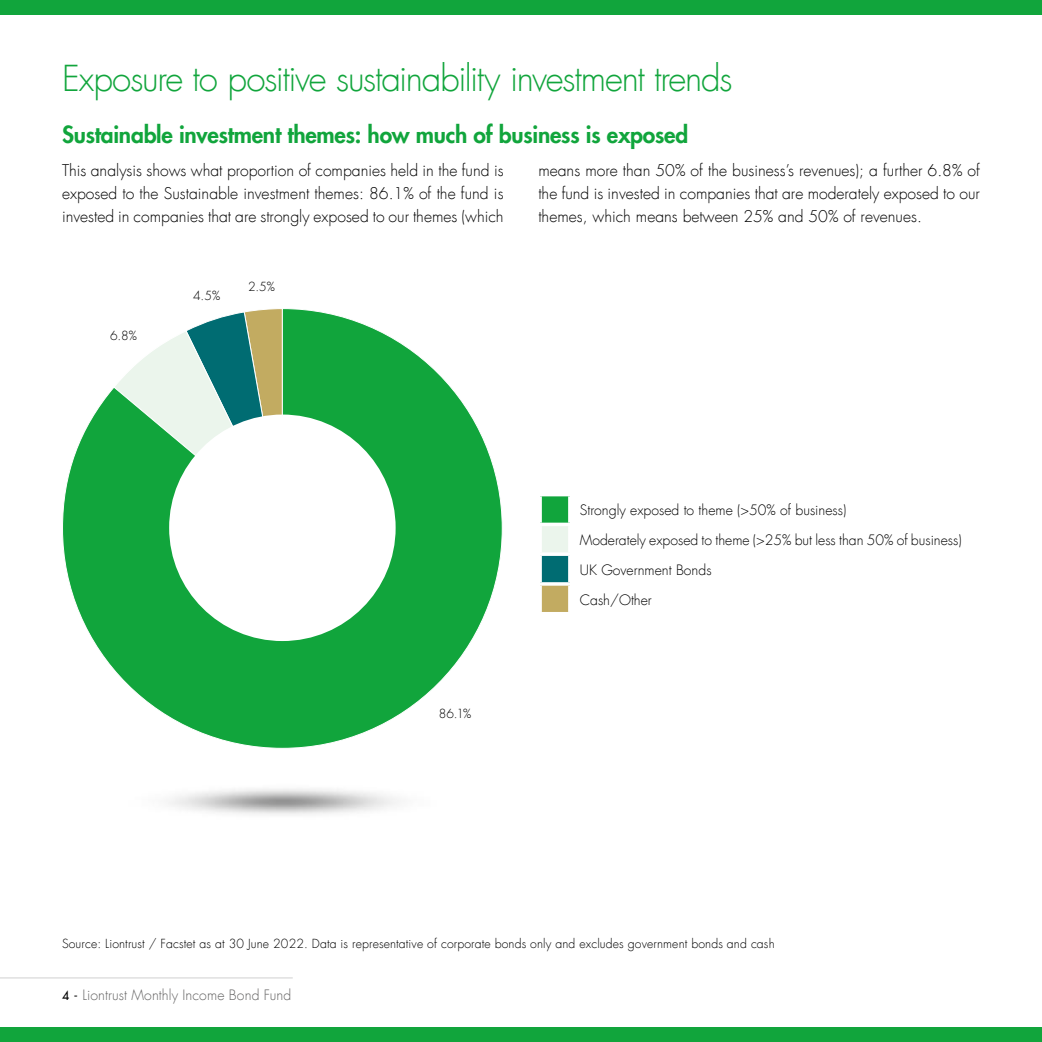
<style>
.page{position:relative;width:1042px;height:1042px;background:#fff}
.page>*{position:absolute;margin:0;border:0;box-sizing:border-box;transform-origin:0 0}
.t1{font:300 35px "Futura LT";letter-spacing:-.035em;color:#11a53c}
.t2{font:800 22.75px "Futura LT";letter-spacing:-.01em;color:#11a53c}
.t3{font:300 15.75px/22.8px "Futura LT";color:#000;text-align:justify}
.t4{font:300 14px/29.8px "Futura LT";color:#000}
.t5{font:300 14px "Futura LT";letter-spacing:.01em;color:#646363}
.t6{font:300 12.25px "Futura LT";letter-spacing:.01em;color:#000}
.s1{font-weight:400;font-size:12.25px;color:#000}
</style>
<div class="page">
<svg style="left:62px;top:308px;width:441px;height:441px"></svg>
<div style="left:169px;top:414px;width:227px;height:227px;background:#fff;border-radius:50%"></div>
<div style="left:540px;top:495px;width:30px;height:29px;background:#11a53c"></div>
<div style="left:540px;top:524px;width:30px;height:30px;background:#ebf5ec"></div>
<div style="left:540px;top:554px;width:30px;height:30px;background:#006c72"></div>
<div style="left:540px;top:584px;width:30px;height:30px;background:#c2ab61"></div>
<hr style="left:538px;top:493px;width:33px;height:3px;background:#fff">
<hr style="left:538px;top:523px;width:33px;height:3px;background:#fff">
<svg style="left:540px;top:552px;width:30px;height:4px"></svg>
<svg style="left:540px;top:582px;width:30px;height:4px"></svg>
<svg style="left:540px;top:496px;width:2px;height:27px"></svg>
<hr style="left:568px;top:496px;width:3px;height:27px;background:#fff">
<hr style="left:538px;top:526px;width:4px;height:26px;background:#fff">
<hr style="left:568px;top:526px;width:3px;height:26px;background:#fff">
<svg style="left:540px;top:556px;width:2px;height:26px"></svg>
<hr style="left:568px;top:556px;width:3px;height:26px;background:#fff">
<svg style="left:540px;top:586px;width:2px;height:26px"></svg>
<hr style="left:568px;top:586px;width:3px;height:26px;background:#fff">
<hr style="left:538px;top:612px;width:33px;height:3px;background:#fff">
<div style="left:0;top:0;width:1042px;height:15px;background:#11a53c"></div>
<div style="left:0;top:1027px;width:1042px;height:15px;background:#11a53c"></div>
<hr style="left:0;top:977px;width:293px;height:1px;background:#d0d0d0">
<h1 class="t1" style="left:62px;top:57px;width:672px">Exposure to positive sustainability investment trends</h1>
<h2 class="t2" style="left:62px;top:120px;width:628px">Sustainable investment themes: how much of business is exposed</h2>
<p class="t3" style="left:62px;top:159px;width:443px">This analysis shows what proportion of companies held in the fund is exposed to the Sustainable investment themes: 86.1% of the fund is invested in companies that are strongly exposed to our themes (which</p>
<p class="t3" style="left:538px;top:159px;width:443px">means more than 50% of the business’s revenues); a further 6.8% of the fund is invested in companies that are moderately exposed to our themes, which means between 25% and 50% of revenues.</p>
<p class="t6" style="left:110px;top:328px;width:28px">6.8%</p>
<p class="t6" style="left:193px;top:288px;width:29px">4.5%</p>
<p class="t6" style="left:248px;top:279px;width:28px">2.5%</p>
<p class="t6" style="left:439px;top:706px;width:34px">86.1%</p>
<p class="t4" style="left:580px;top:496px;width:383px">Strongly exposed to theme (&gt;50% of business)<br>Moderately exposed to theme (&gt;25% but less than 50% of business)<br>UK Government Bonds<br>Cash/Other</p>
<p class="t6" style="left:62px;top:936px;width:714px">Source: Liontrust / Facstet as at 30 June 2022. Data is representative of corporate bonds only and excludes government bonds and cash</p>
<p class="t5" style="left:62px;top:986px;width:231px"><span class="s1">4 -</span> Liontrust Monthly Income Bond Fund</p>
</div>
